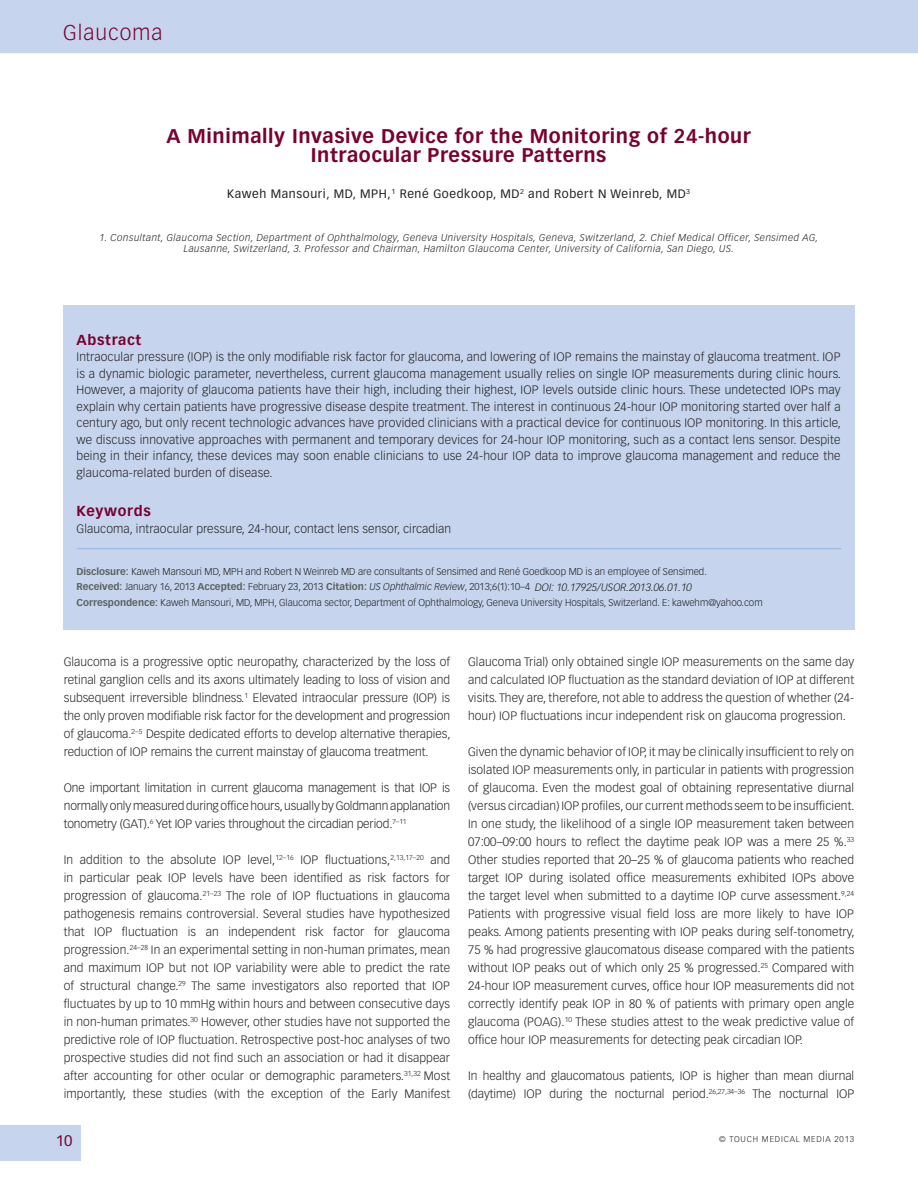
<style>
.page{position:relative;width:918px;height:1188px;background:#fff}
.page>*{position:absolute;margin:0;border:0;box-sizing:border-box;transform-origin:0 0}
.Section_Heading{font:300 21px "Vectora LT Std";letter-spacing:.05em;color:#7a002f}
.Article_Heading{font:700 19.5px/19.5px "Vectora LT Std";letter-spacing:.03em;color:#7a002f;text-align:center}
.t1{font:15px "Vectora LT Std";color:#7a002f}
.Abstract_keywords{font:700 14.25px "Vectora LT Std";letter-spacing:.05em;color:#7a002f}
.Body_Text{font:300 12px/18px "Vectora LT Std";color:#231f20;text-align:justify}
.Abstract_keywords-2{font:300 12px/16.5px "Vectora LT Std";letter-spacing:.015em;color:#231f20;text-align:justify}
.Disclosure_Acks_publ{font:300 12px "Vectora LT Std";letter-spacing:.01em;color:#231f20}
.Author{font:12px "Vectora LT Std";letter-spacing:.05em;color:#231f20}
.t2{font:italic 300 10.5px "Vectora LH";color:#231f20}
.Disclosure_Acks_publ-2{font:300 9.75px "Vectora LT Std";color:#231f20}
.Post_and_Organisatio{font:italic 300 9.75px/11.7px "Vectora LT Std";letter-spacing:.05em;color:#231f20;text-align:center}
.t3{font:300 8.25px "Vectora LT Std";letter-spacing:.1em;color:#231f20}
.s1{font-weight:700;color:#5c605e}
.s2{font-style:italic}
</style>
<div class="page">
<hr style="left:0;top:52px;width:918px;height:1px;background:#c6d5ed">
<div style="left:0;top:0;width:918px;height:52px;background:#c6d5ed"></div>
<div style="left:63px;top:306px;width:791px;height:324px;background:#c6d5ed"></div>
<hr style="left:77px;top:548px;width:764px;height:1px;background:#95b5de">
<div style="left:0;top:1125px;width:81px;height:36px;background:#c6d5ed"></div>
<p class="Section_Heading" style="left:63px;top:20px;width:101px">Glaucoma</p>
<p class="Article_Heading" style="left:167px;top:126px;width:586px">A Minimally Invasive Device for the Monitoring of 24-hour<br>Intraocular Pressure Patterns</p>
<p class="Author" style="left:227px;top:187px;width:465px">Kaweh Mansouri, MD, MPH,<sup>1</sup> René Goedkoop, MD<sup>2</sup> and Robert N Weinreb, MD<sup>3</sup></p>
<p class="Post_and_Organisatio" style="left:99px;top:231px;width:720px">1. Consultant, Glaucoma Section, Department of Ophthalmology, Geneva University Hospitals, Geneva, Switzerland, 2. Chief Medical Officer, Sensimed AG,<br>Lausanne, Switzerland, 3. Professor and Chairman, Hamilton Glaucoma Center, University of California, San Diego, US.</p>
<p class="Abstract_keywords" style="left:77px;top:331px;width:66px">Abstract</p>
<p class="Abstract_keywords-2" style="left:77px;top:349px;width:766px">Intraocular pressure (IOP) is the only modifiable risk factor for glaucoma, and lowering of IOP remains the mainstay of glaucoma treatment. IOP is a dynamic biologic parameter, nevertheless, current glaucoma management usually relies on single IOP measurements during clinic hours.<br>However, a majority of glaucoma patients have their high, including their highest, IOP levels outside clinic hours. These undetected IOPs may explain why certain patients have progressive disease despite treatment. The interest in continuous 24-hour IOP monitoring started over half a century ago, but only recent technologic advances have provided clinicians with a practical device for continuous IOP monitoring. In this article, we discuss innovative approaches with permanent and temporary devices for 24-hour IOP monitoring, such as a contact lens sensor. Despite being in their infancy, these devices may soon enable clinicians to use 24-hour IOP data to improve glaucoma management and reduce the glaucoma-related burden of disease.</p>
<p class="Abstract_keywords" style="left:77px;top:503px;width:76px">Keywords</p>
<p class="Disclosure_Acks_publ" style="left:77px;top:522px;width:376px">Glaucoma, intraocular pressure, 24-hour, contact lens sensor, circadian</p>
<p class="Disclosure_Acks_publ-2" style="left:77px;top:566px;width:632px"><span class="s1">Disclosure:</span> Kaweh Mansouri MD, MPH and Robert N Weinreb MD are consultants of Sensimed and René Goedkoop MD is an employee of Sensimed.</p>
<p class="Disclosure_Acks_publ-2" style="left:77px;top:581px;width:455px"><span class="s1">Received:</span> January 16, 2013 <span class="s1">Accepted:</span> February 23, 2013 <span class="s1">Citation:</span> <span class="s2">US Ophthalmic Review</span>, 2013;6(1):10–4</p>
<p class="Disclosure_Acks_publ-2" style="left:77px;top:597px;width:688px"><span class="s1">Correspondence:</span> Kaweh Mansouri, MD, MPH, Glaucoma sector, Department of Ophthalmology, Geneva University Hospitals, Switzerland. E: kawehm@yahoo.com</p>
<p class="t2" style="left:535px;top:581px;width:158px">DOI: 10.17925/USOR.2013.06.01.10</p>
<p class="Body_Text" style="left:64px;top:653px;width:388px">Glaucoma is a progressive optic neuropathy, characterized by the loss of retinal ganglion cells and its axons ultimately leading to loss of vision and subsequent irreversible blindness.<sup>1</sup> Elevated intraocular pressure (IOP) is the only proven modifiable risk factor for the development and progression of glaucoma.<sup>2–5</sup> Despite dedicated efforts to develop alternative therapies, reduction of IOP remains the current mainstay of glaucoma treatment.</p>
<p class="Body_Text" style="left:64px;top:779px;width:388px">One important limitation in current glaucoma management is that IOP is normally only measured during office hours, usually by Goldmann applanation tonometry (GAT).<sup>6</sup> Yet IOP varies throughout the circadian period.<sup>7–11</sup></p>
<p class="Body_Text" style="left:64px;top:851px;width:388px">In addition to the absolute IOP level,<sup>12–16</sup> IOP fluctuations,<sup>2,13,17–20</sup> and in particular peak IOP levels have been identified as risk factors for progression of glaucoma.<sup>21–23</sup> The role of IOP fluctuations in glaucoma pathogenesis remains controversial. Several studies have hypothesized that IOP fluctuation is an independent risk factor for glaucoma progression.<sup>24–28</sup> In an experimental setting in non-human primates, mean and maximum IOP but not IOP variability were able to predict the rate of structural change.<sup>29</sup> The same investigators also reported that IOP fluctuates by up to 10 mmHg within hours and between consecutive days in non-human primates.<sup>30</sup> However, other studies have not supported the predictive role of IOP fluctuation. Retrospective post-hoc analyses of two prospective studies did not find such an association or had it disappear after accounting for other ocular or demographic parameters.<sup>31,32</sup> Most importantly, these studies (with the exception of the Early Manifest</p>
<p class="t1" style="left:56px;top:1132px;width:18px">10</p>
<p class="Body_Text" style="left:468px;top:653px;width:388px">Glaucoma Trial) only obtained single IOP measurements on the same day and calculated IOP fluctuation as the standard deviation of IOP at different visits. They are, therefore, not able to address the question of whether (24- hour) IOP fluctuations incur independent risk on glaucoma progression.</p>
<p class="Body_Text" style="left:468px;top:743px;width:388px">Given the dynamic behavior of IOP, it may be clinically insufficient to rely on isolated IOP measurements only, in particular in patients with progression of glaucoma. Even the modest goal of obtaining representative diurnal (versus circadian) IOP profiles, our current methods seem to be insufficient.<br>In one study, the likelihood of a single IOP measurement taken between 07:00–09:00 hours to reflect the daytime peak IOP was a mere 25 %.<sup>33<br></sup>Other studies reported that 20–25 % of glaucoma patients who reached target IOP during isolated office measurements exhibited IOPs above the target level when submitted to a daytime IOP curve assessment.<sup>9,24<br></sup>Patients with progressive visual field loss are more likely to have IOP peaks. Among patients presenting with IOP peaks during self-tonometry, 75 % had progressive glaucomatous disease compared with the patients without IOP peaks out of which only 25 % progressed.<sup>25</sup> Compared with 24-hour IOP measurement curves, office hour IOP measurements did not correctly identify peak IOP in 80 % of patients with primary open angle glaucoma (POAG).<sup>10</sup> These studies attest to the weak predictive value of office hour IOP measurements for detecting peak circadian IOP.</p>
<p class="Body_Text" style="left:468px;top:1067px;width:388px">In healthy and glaucomatous patients, IOP is higher than mean diurnal (daytime) IOP during the nocturnal period.<sup>26,27,34–36</sup> The nocturnal IOP</p>
<p class="t3" style="left:719px;top:1134px;width:136px">© TOUCH MEDICAL MEDIA 2013</p>
</div>
